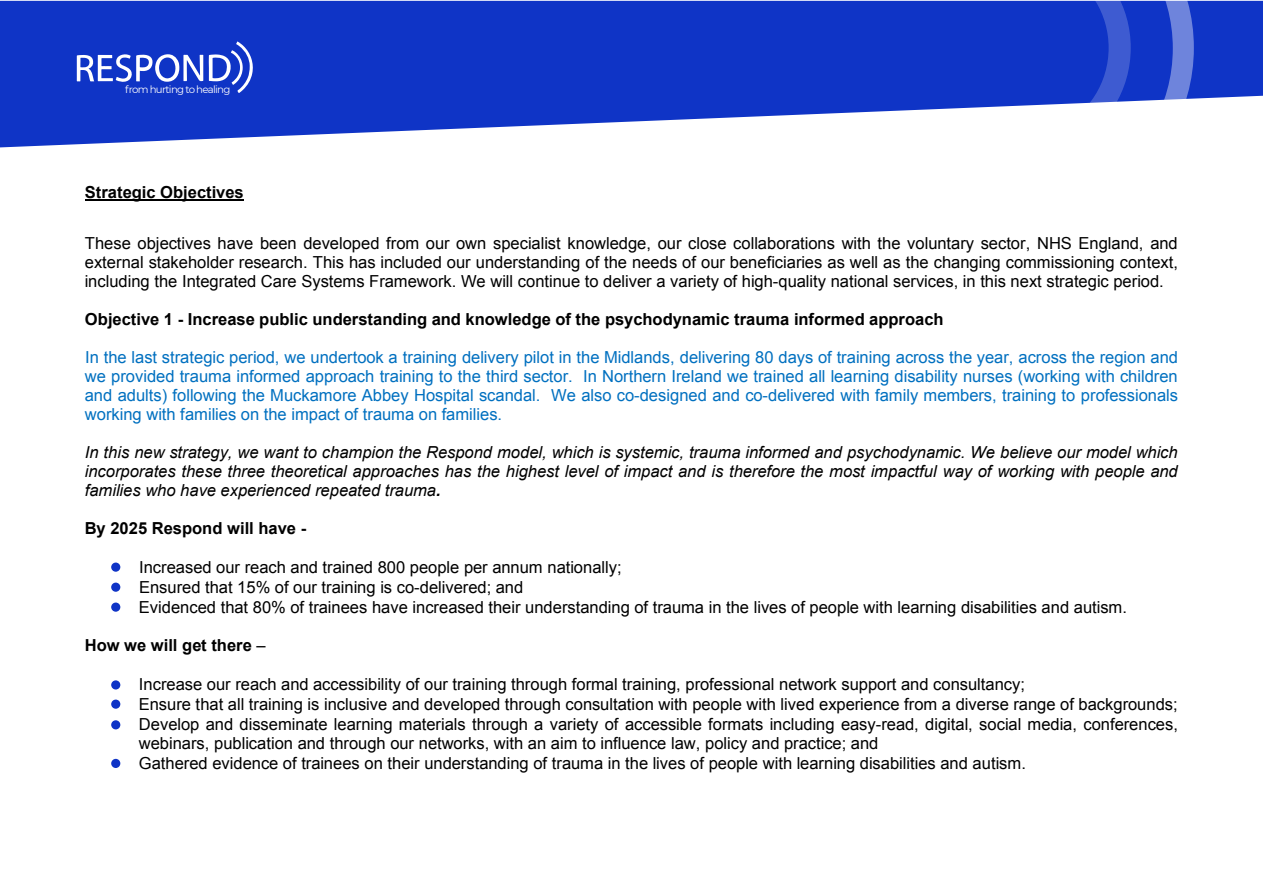
<style>
.page{position:relative;width:1263px;height:893px;background:#fff}
.page>*{position:absolute;margin:0;border:0;box-sizing:border-box;transform-origin:0 0}
.t1{font:16.5px/19.8px "Arial";color:#000}
.t2{font:16.5px/18.9px "Arial";color:#0070c0;text-align:justify}
.t3{font:italic 16.5px/19px "Arial";color:#000;text-align:justify}
.t4{font:700 16.5px "Arial";color:#000}
.t5{font:10.2px "Montserrat";letter-spacing:-.07em;color:#fff}
.s1{font-weight:700}
.s2{font-weight:400}
</style>
<div class="page">
<hr style="left:85px;top:199px;width:159px;height:2px;background:#000">
<svg style="left:0;top:1px;width:1263px;height:146px;fill:#0f34c6"></svg>
<svg style="left:1059px;top:0;width:135px;height:147px"></svg>
<svg style="left:209px;top:41px;width:44px;height:52px"></svg>
<svg style="left:77px;top:54px;width:126px;height:28px"></svg>
<div style="left:111px;top:563px;width:9px;height:9px;background:#0f34c6;border-radius:50%"></div>
<div style="left:111px;top:583px;width:9px;height:9px;background:#0f34c6;border-radius:50%"></div>
<div style="left:111px;top:603px;width:9px;height:9px;background:#0f34c6;border-radius:50%"></div>
<div style="left:111px;top:680px;width:9px;height:10px;background:#0f34c6;border-radius:50%"></div>
<div style="left:111px;top:700px;width:9px;height:9px;background:#0f34c6;border-radius:50%"></div>
<div style="left:111px;top:720px;width:9px;height:9px;background:#0f34c6;border-radius:50%"></div>
<div style="left:111px;top:759px;width:9px;height:9px;background:#0f34c6;border-radius:50%"></div>
<p class="t5" style="left:125px;top:82px;width:107px">from hurting to healing</p>
<p class="t4" style="left:85px;top:181px;width:160px">Strategic Objectives</p>
<p class="t1" style="left:85px;top:234px;width:1095px;line-height:19px;text-align:justify">These objectives have been developed from our own specialist knowledge, our close collaborations with the voluntary sector, NHS England, and external stakeholder research. This has included our understanding of the needs of our beneficiaries as well as the changing commissioning context, including the Integrated Care Systems Framework. We will continue to deliver a variety of high-quality national services, in this next strategic period.</p>
<p class="t4" style="left:85px;top:308px;width:860px">Objective 1 - Increase public understanding and knowledge of the psychodynamic trauma informed approach</p>
<p class="t2" style="left:85px;top:348px;width:1095px">In the last strategic period, we undertook a training delivery pilot in the Midlands, delivering 80 days of training across the year, across the region and we provided trauma informed approach training to the third sector. In Northern Ireland we trained all learning disability nurses (working with children and adults) following the Muckamore Abbey Hospital scandal. We also co-designed and co-delivered with family members, training to professionals working with families on the impact of trauma on families.</p>
<p class="t3" style="left:85px;top:443px;width:1094px">In this new strategy, we want to champion the Respond model, which is systemic, trauma informed and psychodynamic. We believe our model which incorporates these three theoretical approaches has the highest level of impact and is therefore the most impactful way of working with people and families who have experienced repeated trauma<span class="s1">.</span></p>
<p class="t4" style="left:85px;top:517px;width:223px">By 2025 Respond will have -</p>
<p class="t1" style="left:139px;top:557px;width:989px">Increased our reach and trained 800 people per annum nationally;<br>Ensured that 15% of our training is co-delivered; and<br>Evidenced that 80% of trainees have increased their understanding of trauma in the lives of people with learning disabilities and autism.</p>
<p class="t4" style="left:85px;top:634px;width:182px">How we will get there <span class="s2">–</span></p>
<p class="t1" style="left:139px;top:675px;width:1041px">Increase our reach and accessibility of our training through formal training, professional network support and consultancy;<br>Ensure that all training is inclusive and developed through consultation with people with lived experience from a diverse range of backgrounds; Develop and disseminate learning materials through a variety of accessible formats including easy-read, digital, social media, conferences, webinars, publication and through our networks, with an aim to influence law, policy and practice; and<br>Gathered evidence of trainees on their understanding of trauma in the lives of people with learning disabilities and autism.</p>
</div>
